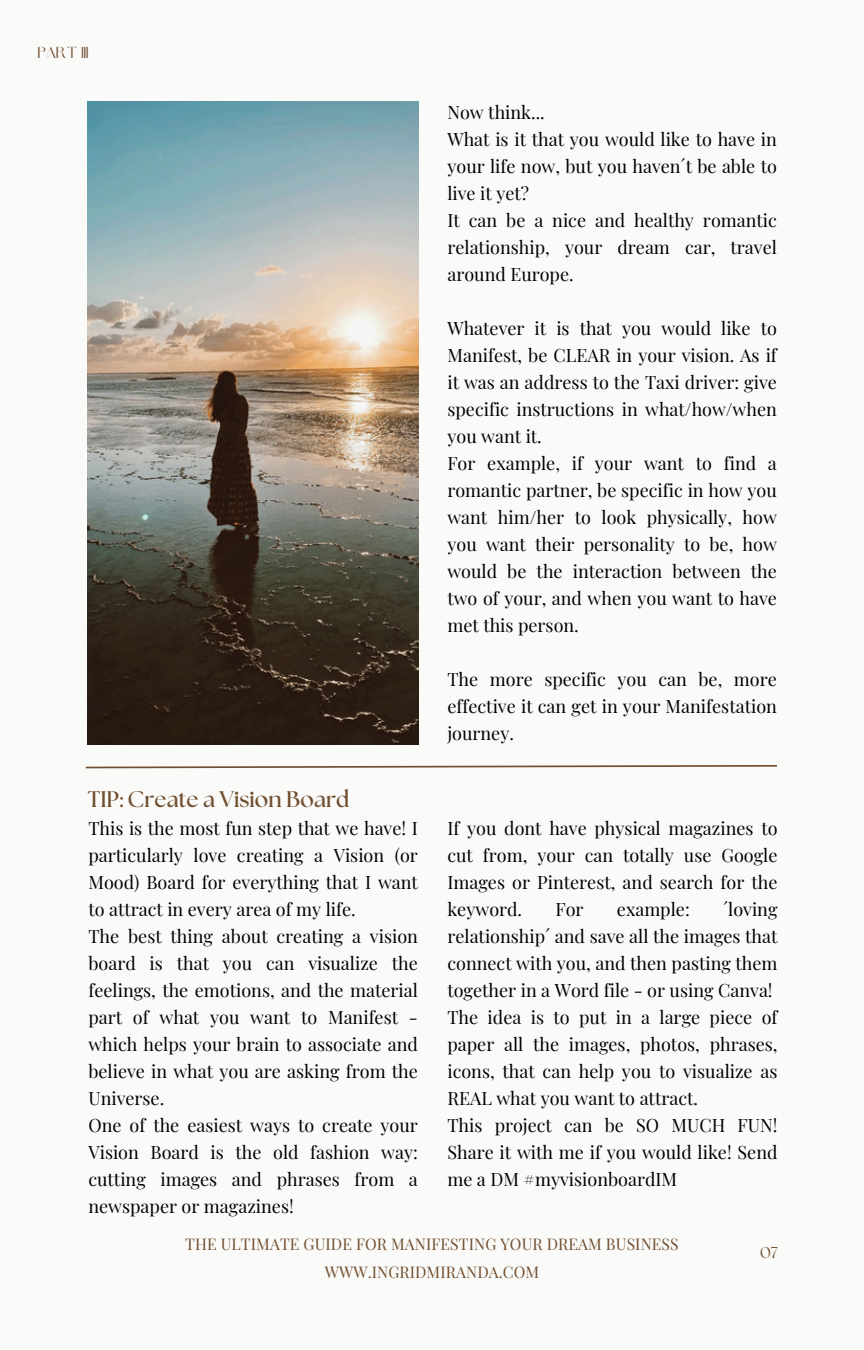
<style>
.page{position:relative;width:864px;height:1350px;background:#fafaf9}
.page>*{position:absolute;margin:0;border:0;box-sizing:border-box;transform-origin:0 0}
.t1{font:700 22.5px "The Seasons";color:#704e2e}
.t2{font:18px/27px "Playfair Display";color:#000}
.t3{font:15.75px "Playfair Display";letter-spacing:.005em;color:#704e2e}
.t4{font:15.75px "Brown Sugar";letter-spacing:.005em;color:#704e2e}
.t5{font:15.75px "The Seasons";color:#704e2e}
</style>
<div class="page">
<img style="left:88px;top:102px;width:331px;height:643px">
<svg style="left:85px;top:765px;width:692px;height:4px"></svg>
<p class="t4" style="left:38px;top:46px;width:52px">PART III</p>
<h2 class="t1" style="left:88px;top:789px;width:263px">TIP: Create a Vision Board</h2>
<h2 class="t2" style="left:88px;top:814px;width:331px">This is the most fun step that we have! I particularly love creating a Vision (or Mood) Board for everything that I want to attract in every area of my life.<br>The best thing about creating a vision board is that you can visualize the feelings, the emotions, and the material part of what you want to Manifest - which helps your brain to associate and believe in what you are asking from the Universe.<br>One of the easiest ways to create your Vision Board is the old fashion way: cutting images and phrases from a newspaper or magazines!</h2>
<h2 class="t2" style="left:447px;top:98px;width:331px">Now think...<br>What is it that you would like to have in your life now, but you haven´t be able to live it yet?<br>It can be a nice and healthy romantic relationship, your dream car, travel around Europe.</h2>
<h2 class="t2" style="left:447px;top:314px;width:331px">Whatever it is that you would like to Manifest, be CLEAR in your vision. As if it was an address to the Taxi driver: give specific instructions in what/how/when you want it.<br>For example, if your want to find a romantic partner, be specific in how you want him/her to look physically, how you want their personality to be, how would be the interaction between the two of your, and when you want to have met this person.</h2>
<h2 class="t2" style="left:447px;top:665px;width:331px;text-align:justify">The more specific you can be, more effective it can get in your Manifestation journey.</h2>
<h1 class="t2" style="left:447px;top:814px;width:332px;text-align:justify">If you dont have physical magazines to cut from, your can totally use Google Images or Pinterest, and search for the keyword.</h1>
<h1 class="t2" style="left:447px;top:895px;width:332px;text-indent:276px">´loving relationship´ and save all the images that connect with you, and then pasting them together in a Word file - or using Canva!<br>The idea is to put in a large piece of paper all the images, photos, phrases, icons, that can help you to visualize as REAL what you want to attract.<br>This project can be SO MUCH FUN!<br>Share it with me if you would like! Send me a DM #myvisionboardIM</h1>
<h1 class="t2" style="left:556px;top:895px;width:30px">For</h1>
<h1 class="t2" style="left:617px;top:895px;width:74px">example:</h1>
<p class="t3" style="left:185px;top:1233px;width:495px">THE ULTIMATE GUIDE FOR MANIFESTING YOUR DREAM BUSINESS</p>
<p class="t3" style="left:325px;top:1261px;width:216px">WWW.INGRIDMIRANDA.COM</p>
<p class="t5" style="left:760px;top:1245px;width:19px">07</p>
</div>
